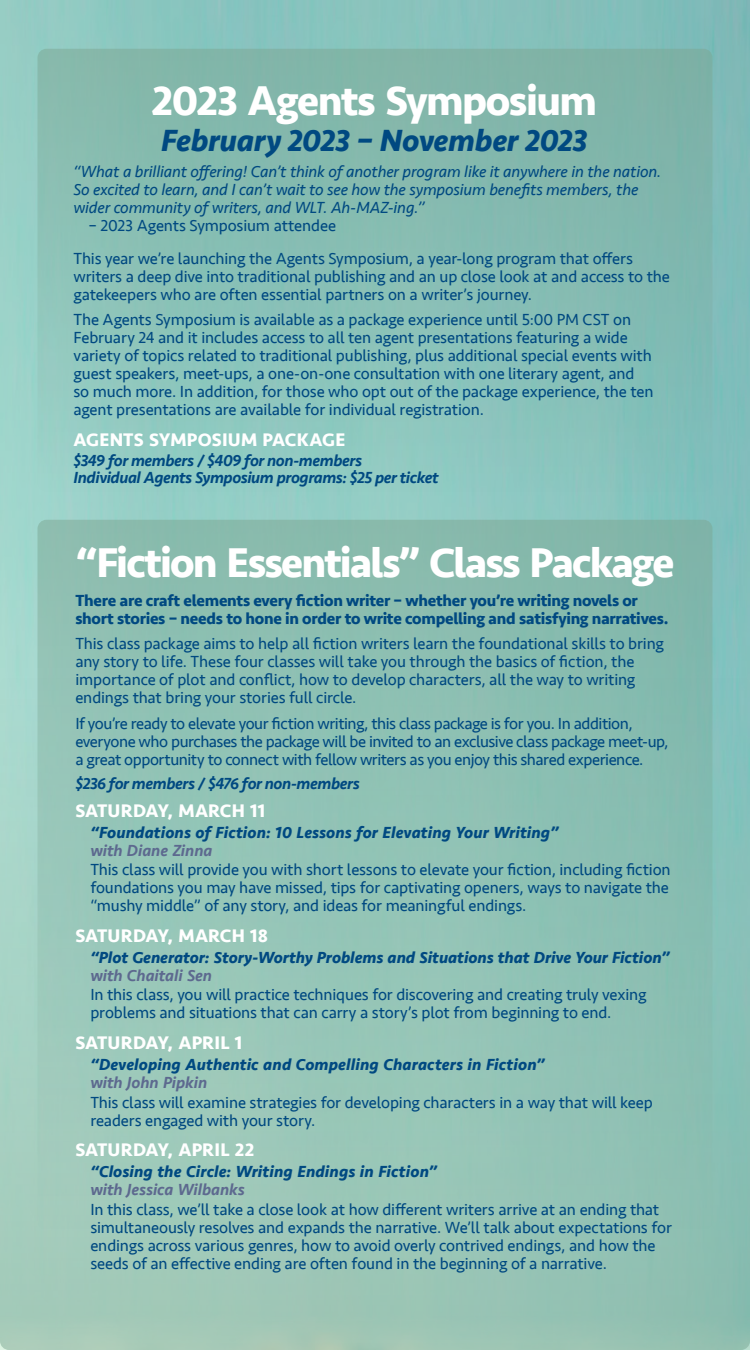
<style>
.page{position:relative;width:750px;height:1350px;background:#fff}
.page>*{position:absolute;margin:0;border:0;box-sizing:border-box;transform-origin:0 0}
.t1{font:700 42.75px "Seravek";letter-spacing:-.04em;color:#fff}
.t2{font:italic 700 31.5px "Seravek";letter-spacing:-.01em;color:#004981}
.t3{font:700 18.75px "Seravek";letter-spacing:.005em;color:#fff}
.t4{font:16.5px/18px "Seravek";letter-spacing:-.01em;color:#004981}
.t5{font:16.5px/18px "Seravek";letter-spacing:-.03em;color:#004981}
.t6{font:italic 700 16.5px "Seravek";letter-spacing:.005em;color:#004981}
.t7{font:italic 16.5px/18px "Seravek";letter-spacing:-.01em;color:#004981}
.t8{font:700 16.5px/18px "Seravek";letter-spacing:-.015em;color:#004981}
.t9{font:italic 500 16.5px/16.5px "Seravek";letter-spacing:-.025em;color:#004981}
.t10{font:italic 500 16.5px "Seravek";letter-spacing:-.005em;color:#5d698f}
</style>
<div class="page">
<svg style="left:0;top:675px;width:750px;height:675px;fill:#9cc6b7"></svg>
<div style="left:38px;top:520px;width:674px;height:712px;background:linear-gradient(to right,#9ac7b9,#88bcb0);border-radius:9px"></div>
<div style="left:38px;top:49px;width:674px;height:444px;background:linear-gradient(to bottom,#80b3a6,#8fc9c2);border-radius:9px"></div>
<h1 class="t1" style="left:151px;top:66px;width:447px">2023 Agents Symposium</h1>
<h2 class="t2" style="left:161px;top:114px;width:427px">February 2023 – November 2023</h2>
<p class="t7" style="left:74px;top:162px;width:589px">“What a brilliant offering! Can’t think of another program like it anywhere in the nation.<br>So excited to learn, and I can’t wait to see how the symposium benefits members, the wider community of writers, and WLT. Ah-MAZ-ing.”</p>
<p class="t4" style="left:74px;top:209px;width:561px;line-height:33px;text-indent:15px">– 2023 Agents Symposium attendee<br>This year we’re launching the Agents Symposium, a year-long program that offers</p>
<p class="t4" style="left:74px;top:267px;width:598px">writers a deep dive into traditional publishing and an up close look at and access to the gatekeepers who are often essential partners on a writer’s journey.</p>
<p class="t4" style="left:74px;top:311px;width:582px">The Agents Symposium is available as a package experience until 5:00 PM CST on February 24 and it includes access to all ten agent presentations featuring a wide variety of topics related to traditional publishing, plus additional special events with guest speakers, meet-ups, a one-on-one consultation with one literary agent, and so much more. In addition, for those who opt out of the package experience, the ten agent presentations are available for individual registration.</p>
<p class="t3" style="left:74px;top:425px;width:273px">AGENTS SYMPOSIUM PACKAGE</p>
<p class="t9" style="left:74px;top:453px;width:367px">$349 for members / $409 for non-members<br>Individual Agents Symposium programs: $25 per ticket</p>
<h1 class="t1" style="left:76px;top:529px;width:600px">“Fiction Essentials” Class Package</h1>
<p class="t8" style="left:75px;top:591px;width:595px">There are craft elements every fiction writer – whether you’re writing novels or short stories – needs to hone in order to write compelling and satisfying narratives.</p>
<p class="t4" style="left:75px;top:635px;width:590px">This class package aims to help all fiction writers learn the foundational skills to bring any story to life. These four classes will take you through the basics of fiction, the importance of plot and conflict, how to develop characters, all the way to writing endings that bring your stories full circle.</p>
<p class="t5" style="left:75px;top:714px;width:595px">If you’re ready to elevate your fiction writing, this class package is for you. In addition, everyone who purchases the package will be invited to an exclusive class package meet-up, a great opportunity to connect with fellow writers as you enjoy this shared experience.</p>
<p class="t9" style="left:75px;top:775px;width:286px">$236 for members / $476 for non-members</p>
<p class="t3" style="left:75px;top:795px;width:191px">SATURDAY, MARCH 11</p>
<p class="t6" style="left:90px;top:818px;width:470px">“Foundations of Fiction: 10 Lessons for Elevating Your Writing”</p>
<p class="t10" style="left:90px;top:840px;width:124px">with Diane Zinna</p>
<p class="t4" style="left:90px;top:861px;width:582px;text-align:justify">This class will provide you with short lessons to elevate your fiction, including fiction foundations you may have missed, tips for captivating openers, ways to navigate the “mushy middle” of any story, and ideas for meaningful endings.</p>
<p class="t3" style="left:75px;top:921px;width:194px">SATURDAY, MARCH 18</p>
<p class="t6" style="left:90px;top:944px;width:581px">“Plot Generator: Story-Worthy Problems and Situations that Drive Your Fiction”</p>
<p class="t10" style="left:90px;top:965px;width:123px">with Chaitali Sen</p>
<p class="t4" style="left:90px;top:986px;width:558px">In this class, you will practice techniques for discovering and creating truly vexing problems and situations that can carry a story’s plot from beginning to end.</p>
<p class="t3" style="left:75px;top:1028px;width:168px">SATURDAY, APRIL 1</p>
<p class="t6" style="left:90px;top:1051px;width:456px">“Developing Authentic and Compelling Characters in Fiction”</p>
<p class="t10" style="left:90px;top:1072px;width:119px">with John Pipkin</p>
<p class="t4" style="left:90px;top:1093px;width:564px">This class will examine strategies for developing characters in a way that will keep readers engaged with your story.</p>
<p class="t3" style="left:75px;top:1135px;width:180px">SATURDAY, APRIL 22</p>
<p class="t6" style="left:90px;top:1158px;width:348px">“Closing the Circle: Writing Endings in Fiction”</p>
<p class="t10" style="left:90px;top:1180px;width:156px">with Jessica Wilbanks</p>
<p class="t4" style="left:90px;top:1200px;width:583px">In this class, we’ll take a close look at how different writers arrive at an ending that simultaneously resolves and expands the narrative. We’ll talk about expectations for endings across various genres, how to avoid overly contrived endings, and how the seeds of an effective ending are often found in the beginning of a narrative.</p>
</div>
